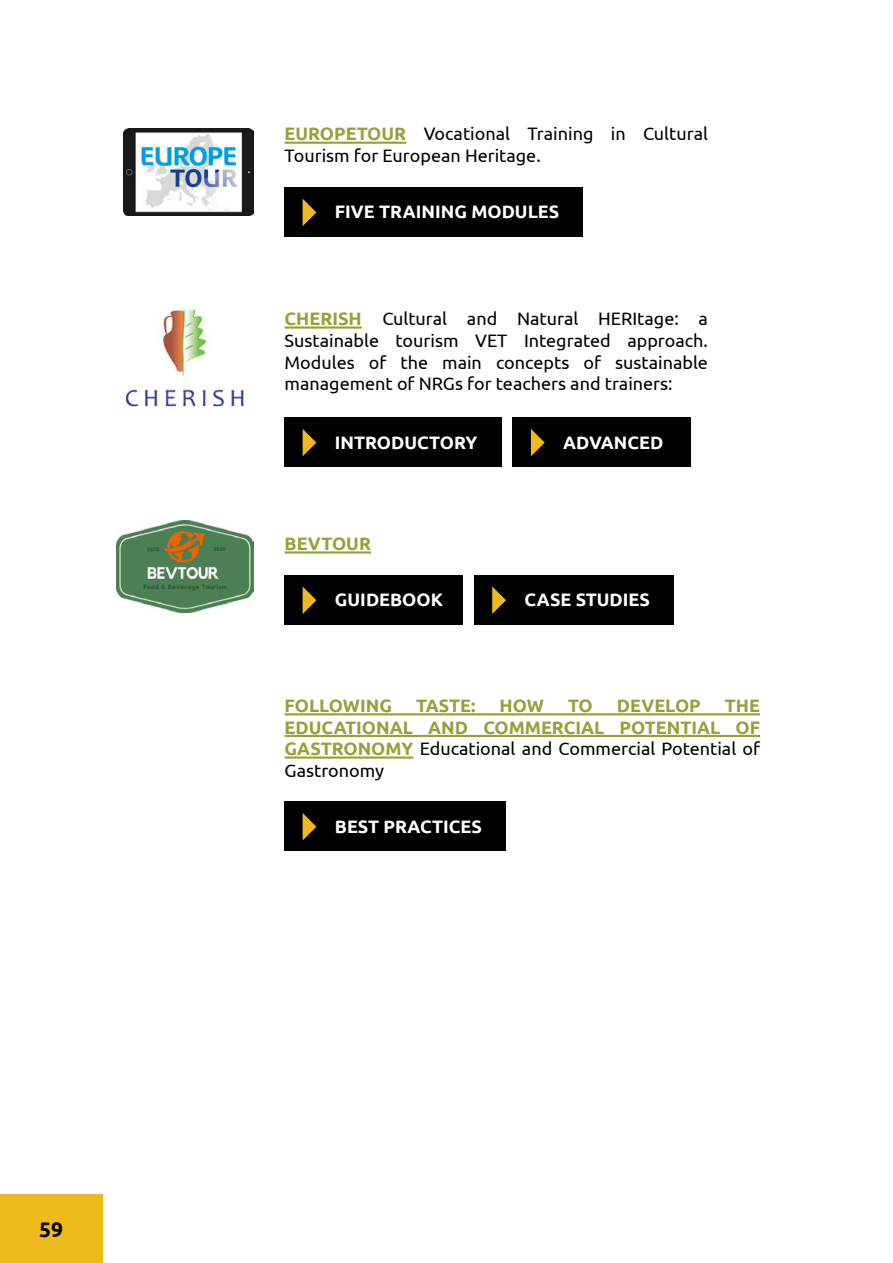
<style>
.page{position:relative;width:893px;height:1263px;background:#fff}
.page>*{position:absolute;margin:0;border:0;box-sizing:border-box;transform-origin:0 0}
.t1{font:700 21px "Ubuntu";color:#000}
.t2{font:18px/21.6px "Ubuntu";color:#000101}
.t3{font:700 18px/21.6px "Ubuntu";color:#99a038;text-align:justify}
.t4{font:700 18px "Ubuntu";color:#fff}
.s1{font-weight:700;color:#99a038}
.s2{font-weight:400;color:#000101}
</style>
<div class="page">
<div style="left:0;top:1195px;width:102px;height:68px;background:#efba1c"></div>
<div style="left:285px;top:187px;width:298px;height:50px;background:#000101"></div>
<div style="left:285px;top:418px;width:217px;height:49px;background:#000101"></div>
<div style="left:285px;top:575px;width:178px;height:50px;background:#000101"></div>
<div style="left:513px;top:418px;width:178px;height:49px;background:#000101"></div>
<div style="left:474px;top:575px;width:200px;height:50px;background:#000101"></div>
<div style="left:285px;top:802px;width:221px;height:49px;background:#000"></div>
<hr style="left:285px;top:142px;width:121px;height:2px;background:#99a038">
<hr style="left:285px;top:326px;width:77px;height:3px;background:#99a038">
<hr style="left:285px;top:551px;width:86px;height:3px;background:#99a038">
<hr style="left:285px;top:713px;width:475px;height:2px;background:#99a038">
<hr style="left:285px;top:735px;width:475px;height:2px;background:#99a038">
<hr style="left:285px;top:756px;width:128px;height:3px;background:#99a038">
<img style="left:123px;top:128px;width:131px;height:88px">
<img style="left:126px;top:310px;width:118px;height:97px">
<img style="left:116px;top:520px;width:137px;height:92px">
<svg style="left:303px;top:199px;width:13px;height:27px"></svg>
<svg style="left:303px;top:429px;width:13px;height:27px"></svg>
<svg style="left:303px;top:587px;width:13px;height:27px"></svg>
<svg style="left:531px;top:429px;width:14px;height:27px"></svg>
<svg style="left:492px;top:586px;width:14px;height:28px"></svg>
<svg style="left:303px;top:813px;width:13px;height:27px"></svg>
<p class="t1" style="left:39px;top:1216px;width:25px">59</p>
<p class="t2" style="left:285px;top:123px;width:425px"><span class="s1">EUROPETOUR</span> Vocational Training in Cultural<br>Tourism for European Heritage.</p>
<p class="t4" style="left:335px;top:201px;width:226px">FIVE TRAINING MODULES</p>
<p class="t2" style="left:285px;top:308px;width:425px;text-align:justify"><span class="s1">CHERISH</span> Cultural and Natural HERItage: a Sustainable tourism VET Integrated approach.<br>Modules of the main concepts of sustainable management of NRGs for teachers and trainers:</p>
<p class="t4" style="left:335px;top:431px;width:144px">INTRODUCTORY</p>
<p class="t3" style="left:285px;top:533px;width:88px">BEVTOUR</p>
<p class="t4" style="left:335px;top:589px;width:110px">GUIDEBOOK</p>
<p class="t4" style="left:563px;top:431px;width:102px">ADVANCED</p>
<p class="t4" style="left:524px;top:589px;width:127px">CASE STUDIES</p>
<p class="t3" style="left:285px;top:695px;width:109px">FOLLOWING</p>
<p class="t3" style="left:416px;top:695px;width:61px">TASTE:</p>
<p class="t3" style="left:500px;top:695px;width:46px">HOW</p>
<p class="t3" style="left:568px;top:695px;width:26px">TO</p>
<p class="t3" style="left:617px;top:695px;width:85px">DEVELOP</p>
<p class="t3" style="left:285px;top:695px;width:477px;text-indent:440px">THE EDUCATIONAL AND COMMERCIAL POTENTIAL OF GASTRONOMY <span class="s2">Educational and Commercial Potential of Gastronomy</span></p>
<p class="t4" style="left:335px;top:815px;width:149px">BEST PRACTICES</p>
</div>
